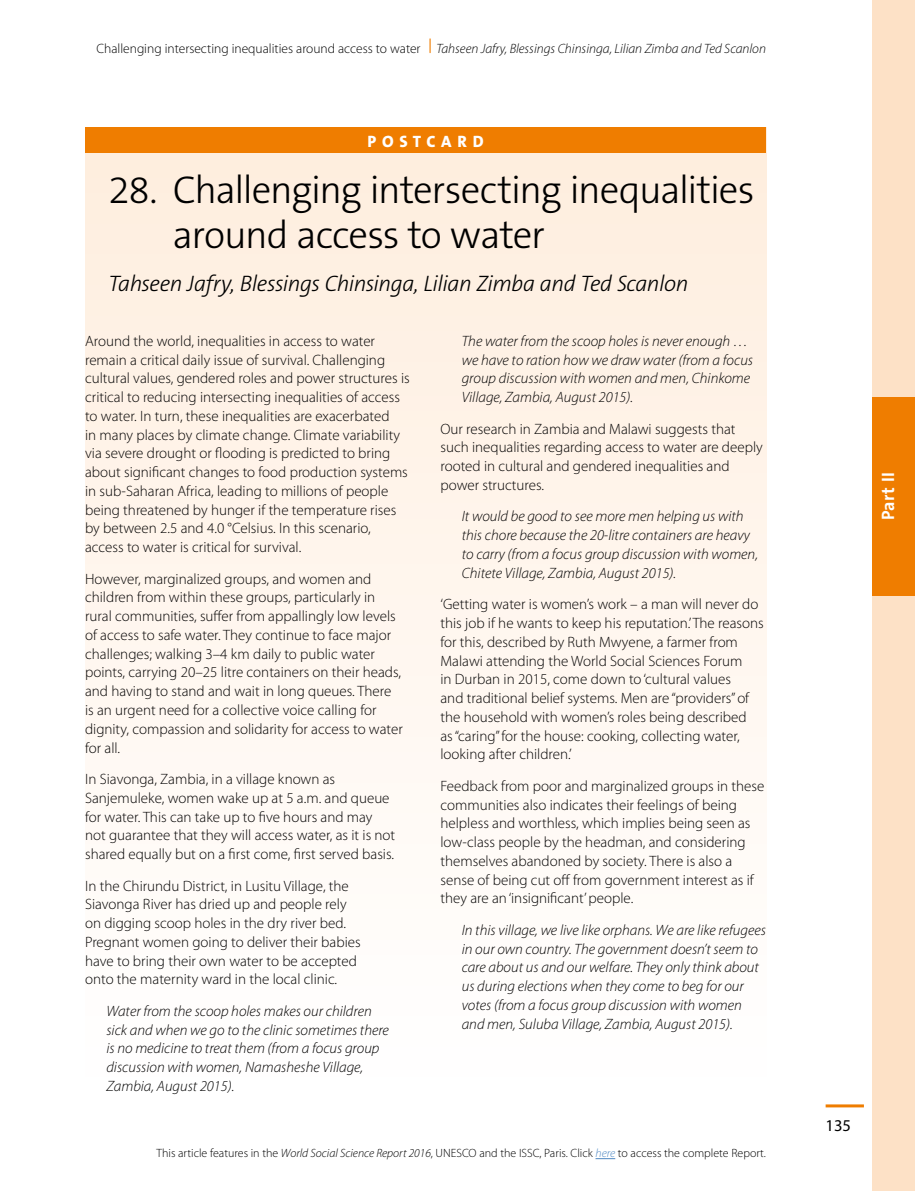
<style>
.page{position:relative;width:915px;height:1191px;background:#fff}
.page>*{position:absolute;margin:0;border:0;box-sizing:border-box;transform-origin:0 0}
.t1{font:300 39px/45px "The Sans B3";letter-spacing:-.03em;color:#000}
.T_1_auteur{font:italic 300 22.5px "The Sans B3";letter-spacing:-.025em;color:#000}
.t2{font:700 18px "The Sans B7";letter-spacing:.03em;color:#fff}
.Ti_provisoire_sans_n{font:800 16.5px "The Sans B8";letter-spacing:.35em;color:#fff}
.t3{font:16.5px "Myriad Pro";color:#000}
.txt_courant{font:300 15px/18.8px "Myriad Pro";color:#000}
.Citations{font:italic 300 15px/18.8px "Myriad Pro";color:#000}
.t4{font:italic 300 13.5px "Myriad Pro";color:#000}
.t5{font:300 12px "Myriad Pro";color:#000}
.s1{font-style:normal}
.s2{font-style:italic}
.s3{font-style:italic;color:#4f88c3}
</style>
<div class="page">
<svg style="left:429px;top:39px;width:1px;height:14px"></svg>
<hr style="left:825px;top:1104px;width:38px;height:3px;background:#ef7d00">
<div style="left:872px;top:0;width:42px;height:1191px;background:#fde1c6"></div>
<div style="left:872px;top:397px;width:42px;height:198px;background:#ef7d00"></div>
<div style="left:85px;top:128px;width:680px;height:978px;background:linear-gradient(to bottom,#feeddd,#fff)"></div>
<div style="left:85px;top:128px;width:680px;height:25px;background:#ef7d00"></div>
<svg style="left:595px;top:1158px;width:20px;height:1px"></svg>
<p class="t4" style="left:96px;top:41px;width:670px"><span class="s1">Challenging intersecting inequalities around access to water</span> Tahseen Jafry, Blessings Chinsinga, Lilian Zimba and Ted Scanlon</p>
<p class="Ti_provisoire_sans_n" style="left:367px;top:132px;width:118px">POSTCARD</p>
<p class="t1" style="left:173px;top:169px;width:583px;text-indent:-64px">28. Challenging intersecting inequalities around access to water</p>
<p class="T_1_auteur" style="left:108px;top:271px;width:581px">Tahseen Jafry, Blessings Chinsinga, Lilian Zimba and Ted Scanlon</p>
<p class="txt_courant" style="left:85px;top:331px;width:326px">Around the world, inequalities in access to water remain a critical daily issue of survival. Challenging cultural values, gendered roles and power structures is critical to reducing intersecting inequalities of access to water. In turn, these inequalities are exacerbated<br>in many places by climate change. Climate variability via severe drought or flooding is predicted to bring about significant changes to food production systems in sub-Saharan Africa, leading to millions of people being threatened by hunger if the temperature rises by between 2.5 and 4.0 °Celsius. In this scenario, access to water is critical for survival.</p>
<p class="txt_courant" style="left:85px;top:569px;width:319px">However, marginalized groups, and women and children from within these groups, particularly in rural communities, suffer from appallingly low levels of access to safe water. They continue to face major challenges; walking 3–4 km daily to public water points, carrying 20–25 litre containers on their heads, and having to stand and wait in long queues. There is an urgent need for a collective voice calling for dignity, compassion and solidarity for access to water for all.</p>
<p class="txt_courant" style="left:85px;top:769px;width:311px">In Siavonga, Zambia, in a village known as Sanjemuleke, women wake up at 5 a.m. and queue for water. This can take up to five hours and may not guarantee that they will access water, as it is not shared equally but on a first come, first served basis.</p>
<p class="txt_courant" style="left:85px;top:876px;width:277px">In the Chirundu District, in Lusitu Village, the Siavonga River has dried up and people rely on digging scoop holes in the dry river bed.<br>Pregnant women going to deliver their babies have to bring their own water to be accepted onto the maternity ward in the local clinic.</p>
<p class="Citations" style="left:106px;top:1002px;width:284px">Water from the scoop holes makes our children sick and when we go to the clinic sometimes there is no medicine to treat them (from a focus group discussion with women, Namasheshe Village, Zambia, August 2015).</p>
<p class="Citations" style="left:461px;top:332px;width:293px">The water from the scoop holes is never enough … we have to ration how we draw water (from a focus group discussion with women and men, Chinkome Village, Zambia, August 2015).</p>
<p class="txt_courant" style="left:440px;top:419px;width:324px">Our research in Zambia and Malawi suggests that such inequalities regarding access to water are deeply rooted in cultural and gendered inequalities and power structures.</p>
<p class="Citations" style="left:461px;top:507px;width:298px">It would be good to see more men helping us with this chore because the 20-litre containers are heavy to carry (from a focus group discussion with women, Chitete Village, Zambia, August 2015).</p>
<p class="txt_courant" style="left:440px;top:594px;width:325px">‘Getting water is women’s work – a man will never do this job if he wants to keep his reputation.’ The reasons for this, described by Ruth Mwyene, a farmer from Malawi attending the World Social Sciences Forum<br>in Durban in 2015, come down to ‘cultural values<br>and traditional belief systems. Men are “providers” of the household with women’s roles being described<br>as “caring” for the house: cooking, collecting water, looking after children.’</p>
<p class="txt_courant" style="left:440px;top:776px;width:325px">Feedback from poor and marginalized groups in these communities also indicates their feelings of being helpless and worthless, which implies being seen as low-class people by the headman, and considering themselves abandoned by society. There is also a sense of being cut off from government interest as if they are an ‘insignificant’ people.</p>
<p class="Citations" style="left:461px;top:921px;width:305px">In this village, we live like orphans. We are like refugees in our own country. The government doesn’t seem to care about us and our welfare. They only think about us during elections when they come to beg for our votes (from a focus group discussion with women and men, Suluba Village, Zambia, August 2015).</p>
<p class="t5" style="left:156px;top:1146px;width:610px">This article features in the <span class="s2">World Social Science Report 2016</span>, UNESCO and the ISSC, Paris. Click <span class="s3">here</span> to access the complete Report.</p>
<p class="t2" style="left:878px;top:520px;width:50px;rotate:-90deg">Part II</p>
<p class="t3" style="left:825px;top:1116px;width:27px">135</p>
</div>
